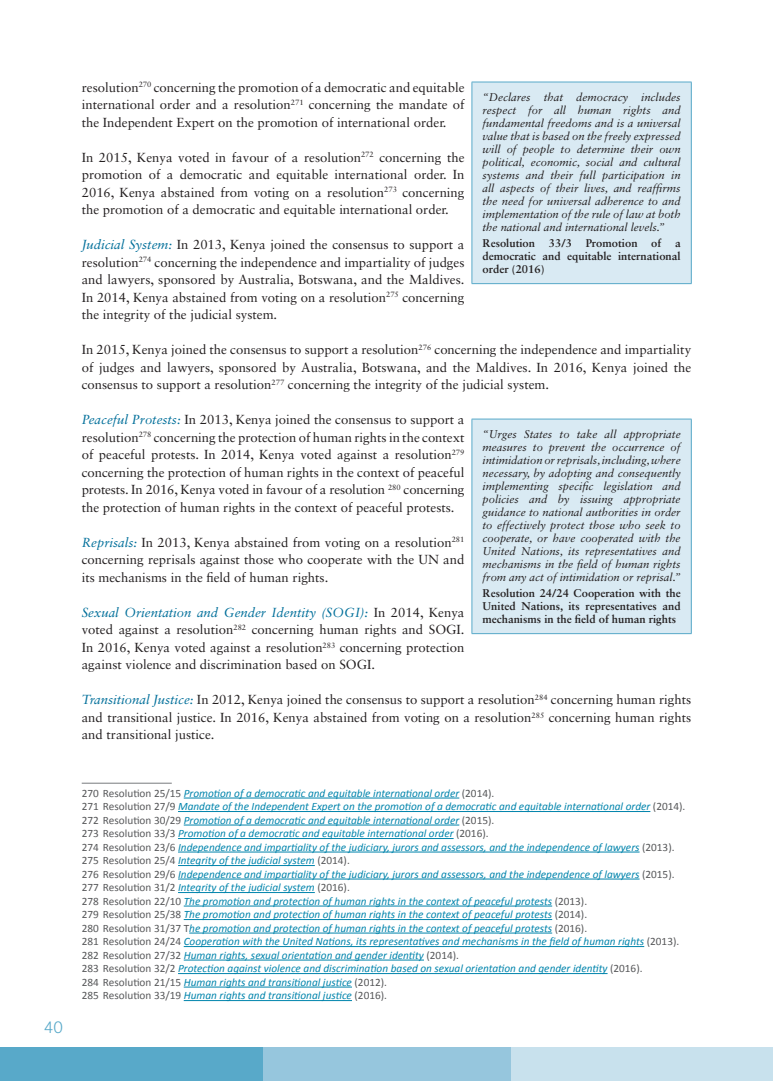
<style>
.page{position:relative;width:773px;height:1081px;background:#fff}
.page>*{position:absolute;margin:0;border:0;box-sizing:border-box;transform-origin:0 0}
.t1{font:300 16.25px "Akzidenz Grotesk Pro";color:#58a9c9}
.t2{font:13.12px/17.5px "Sabon LT Std";color:#231f20;text-align:justify}
.t3{font:italic 11.25px/13.5px "Calibri";color:#0084ac}
.t4{font:italic 11.25px/12.9px "Sabon LT Std";color:#231f20;text-align:justify}
.t5{font:700 11.25px/12.9px "Sabon LT Std";color:#231f20;text-align:justify}
.s1{font-style:italic;color:#006f9a}
.s2{font-style:normal;color:#57585a}
</style>
<div class="page">
<div style="left:510px;top:1047px;width:248px;height:34px;background:#c8e1ed"></div>
<div style="left:262px;top:1047px;width:248px;height:34px;background:#96c6dd"></div>
<div style="left:758px;top:1047px;width:14px;height:34px;background:#c8e1ed"></div>
<div style="left:0;top:1047px;width:262px;height:34px;background:#58a9c9"></div>
<hr style="left:82px;top:782px;width:90px;height:2px;background:#939598">
<hr style="left:184px;top:797px;width:275px;height:1px;background:#0084ac">
<hr style="left:178px;top:811px;width:472px;height:1px;background:#0084ac">
<hr style="left:184px;top:824px;width:275px;height:1px;background:#0084ac">
<hr style="left:178px;top:838px;width:275px;height:1px;background:#0084ac">
<hr style="left:178px;top:851px;width:461px;height:1px;background:#0084ac">
<hr style="left:178px;top:865px;width:137px;height:1px;background:#0084ac">
<hr style="left:178px;top:878px;width:461px;height:1px;background:#0084ac">
<hr style="left:178px;top:892px;width:137px;height:1px;background:#0084ac">
<hr style="left:184px;top:905px;width:368px;height:1px;background:#0084ac">
<hr style="left:184px;top:919px;width:368px;height:1px;background:#0084ac">
<hr style="left:189px;top:932px;width:363px;height:1px;background:#0084ac">
<hr style="left:184px;top:946px;width:460px;height:1px;background:#0084ac">
<hr style="left:184px;top:959px;width:240px;height:1px;background:#0084ac">
<hr style="left:178px;top:973px;width:429px;height:1px;background:#0084ac">
<hr style="left:184px;top:986px;width:168px;height:1px;background:#0084ac">
<hr style="left:184px;top:1000px;width:168px;height:1px;background:#0084ac">
<div style="left:472px;top:82px;width:219px;height:202px;background:#d9eaf3"></div>
<hr style="left:471px;top:82px;width:220px;height:1px;background:#58a9c9">
<hr style="left:471px;top:82px;width:1px;height:201px;background:#58a9c9">
<hr style="left:690px;top:82px;width:1px;height:201px;background:#58a9c9">
<hr style="left:471px;top:283px;width:220px;height:1px;background:#58a9c9">
<div style="left:472px;top:419px;width:219px;height:214px;background:#d9eaf3"></div>
<hr style="left:471px;top:419px;width:220px;height:1px;background:#58a9c9">
<hr style="left:471px;top:419px;width:1px;height:214px;background:#58a9c9">
<hr style="left:690px;top:419px;width:1px;height:214px;background:#58a9c9">
<hr style="left:471px;top:633px;width:220px;height:1px;background:#58a9c9">
<p class="t1" style="left:44px;top:1016px;width:21px">40</p>
<p class="t2" style="left:82px;top:78px;width:384px">resolution<sup>270</sup> concerning the promotion of a democratic and equitable international order and a resolution<sup>271</sup> concerning the mandate of the Independent Expert on the promotion of international order.</p>
<p class="t2" style="left:82px;top:148px;width:384px">In 2015, Kenya voted in favour of a resolution<sup>272</sup> concerning the promotion of a democratic and equitable international order. In 2016, Kenya abstained from voting on a resolution<sup>273</sup> concerning the promotion of a democratic and equitable international order.</p>
<p class="t2" style="left:82px;top:236px;width:384px"><span class="s1">Judicial System:</span> In 2013, Kenya joined the consensus to support a resolution<sup>274</sup> concerning the independence and impartiality of judges and lawyers, sponsored by Australia, Botswana, and the Maldives.<br>In 2014, Kenya abstained from voting on a resolution<sup>275</sup> concerning the integrity of the judicial system.</p>
<p class="t2" style="left:82px;top:341px;width:611px">In 2015, Kenya joined the consensus to support a resolution<sup>276</sup> concerning the independence and impartiality of judges and lawyers, sponsored by Australia, Botswana, and the Maldives. In 2016, Kenya joined the consensus to support a resolution<sup>277</sup> concerning the integrity of the judicial system.</p>
<p class="t2" style="left:82px;top:411px;width:384px"><span class="s1">Peaceful Protests:</span> In 2013, Kenya joined the consensus to support a resolution<sup>278</sup> concerning the protection of human rights in the context of peaceful protests. In 2014, Kenya voted against a resolution<sup>279 </sup>concerning the protection of human rights in the context of peaceful protests. In 2016, Kenya voted in favour of a resolution <sup>280</sup> concerning the protection of human rights in the context of peaceful protests.</p>
<p class="t2" style="left:82px;top:533px;width:384px"><span class="s1">Reprisals:</span> In 2013, Kenya abstained from voting on a resolution<sup>281 </sup>concerning reprisals against those who cooperate with the UN and its mechanisms in the field of human rights.</p>
<p class="t2" style="left:82px;top:603px;width:384px"><span class="s1">Sexual Orientation and Gender Identity (SOGI):</span> In 2014, Kenya voted against a resolution<sup>282</sup> concerning human rights and SOGI.<br>In 2016, Kenya voted against a resolution<sup>283</sup> concerning protection against violence and discrimination based on SOGI.</p>
<p class="t2" style="left:82px;top:691px;width:611px"><span class="s1">Transitional Justice:</span> In 2012, Kenya joined the consensus to support a resolution<sup>284</sup> concerning human rights and transitional justice. In 2016, Kenya abstained from voting on a resolution<sup>285</sup> concerning human rights and transitional justice.</p>
<p class="t4" style="left:482px;top:91px;width:200px">“Declares that democracy includes respect for all human rights and fundamental freedoms and is a universal value that is based on the freely expressed will of people to determine their own political, economic, social and cultural systems and their full participation in all aspects of their lives, and reaffirms the need for universal adherence to and implementation of the rule of law at both the national and international levels.”</p>
<p class="t5" style="left:482px;top:236px;width:199px">Resolution 33/3 Promotion of a democratic and equitable international order (2016)</p>
<p class="t4" style="left:482px;top:428px;width:199px">“Urges States to take all appropriate measures to prevent the occurrence of intimidation or reprisals, including, where necessary, by adopting and consequently implementing specific legislation and policies and by issuing appropriate guidance to national authorities in order to effectively protect those who seek to cooperate, or have cooperated with the United Nations, its representatives and mechanisms in the field of human rights from any act of intimidation or reprisal.”</p>
<p class="t5" style="left:482px;top:586px;width:199px">Resolution 24/24 Cooperation with the United Nations, its representatives and mechanisms in the field of human rights</p>
<p class="t3" style="left:82px;top:787px;width:605px"><span class="s2">270 Resolution 25/15</span> Promotion of a democratic and equitable international order <span class="s2">(2014).<br>271 Resolution 27/9</span> Mandate of the Independent Expert on the promotion of a democratic and equitable international order <span class="s2">(2014).<br>272 Resolution 30/29</span> Promotion of a democratic and equitable international order <span class="s2">(2015).<br>273 Resolution 33/3</span> Promotion of a democratic and equitable international order <span class="s2">(2016).<br>274 Resolution 23/6</span> Independence and impartiality of the judiciary, jurors and assessors, and the independence of lawyers <span class="s2">(2013).<br>275 Resolution 25/4</span> Integrity of the judicial system <span class="s2">(2014).<br>276 Resolution 29/6</span> Independence and impartiality of the judiciary, jurors and assessors, and the independence of lawyers <span class="s2">(2015).<br>277 Resolution 31/2</span> Integrity of the judicial system <span class="s2">(2016).<br>278 Resolution 22/10</span> The promotion and protection of human rights in the context of peaceful protests <span class="s2">(2013).<br>279 Resolution 25/38</span> The promotion and protection of human rights in the context of peaceful protests <span class="s2">(2014).<br>280 Resolution 31/37 T</span>he promotion and protection of human rights in the context of peaceful protests <span class="s2">(2016).<br>281 Resolution 24/24</span> Cooperation with the United Nations, its representatives and mechanisms in the field of human rights <span class="s2">(2013).<br>282 Resolution 27/32</span> Human rights, sexual orientation and gender identity <span class="s2">(2014).<br>283 Resolution 32/2</span> Protection against violence and discrimination based on sexual orientation and gender identity <span class="s2">(2016).<br>284 Resolution 21/15</span> Human rights and transitional justice <span class="s2">(2012).<br>285 Resolution 33/19</span> Human rights and transitional justice <span class="s2">(2016).</span></p>
</div>
